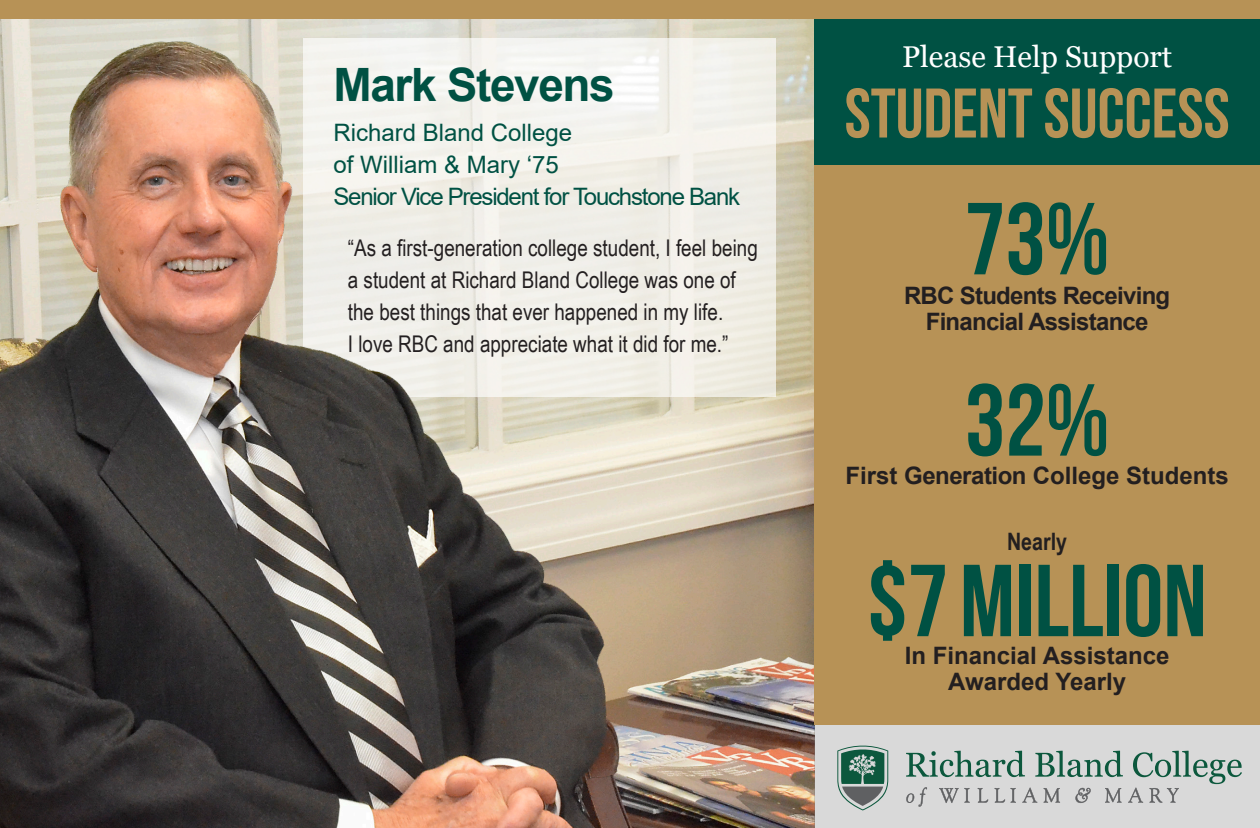
<style>
.page{position:relative;width:1260px;height:828px;background:#fff}
.page>*{position:absolute;margin:0;border:0;box-sizing:border-box;transform-origin:0 0}
.t1{font:102px "Bebas Neue";color:#005143}
.t2{font:70px "Bebas Neue";color:#b79256}
.t3{font:700 46px "Arial";letter-spacing:-.03em;color:#005143}
.t4{font:30px "Georgia";color:#fff}
.t5{font:700 24px "Arial";color:#231f20}
.t6{font:700 24px "Arial";letter-spacing:-.02em;color:#231f20}
.t7{font:24px "Arial";color:#005143}
.t8{font:24px "Arial";letter-spacing:-.05em;color:#005143}
.t9{font:700 24px "Arial Narrow";color:#231f20}
.t10{font:23px/32px "Arial Narrow";color:#231f20}
</style>
<div class="page">
<div style="left:814px;top:9px;width:446px;height:157px;background:#005143"></div>
<div style="left:814px;top:166px;width:446px;height:559px;background:#b79256"></div>
<div style="left:814px;top:725px;width:446px;height:103px;background:#d9d9d9"></div>
<svg style="left:906px;top:751px;width:336px;height:56px"></svg>
<svg style="left:837px;top:746px;width:51px;height:64px"></svg>
<img style="left:0;top:19px;width:800px;height:809px">
<div style="left:0;top:0;width:1260px;height:19px;background:#b79256"></div>
<p class="t3" style="left:334px;top:53px;width:283px">Mark Stevens</p>
<p class="t7" style="left:334px;top:116px;width:240px">Richard Bland College</p>
<p class="t7" style="left:334px;top:148px;width:227px">of William &amp; Mary ‘75</p>
<p class="t8" style="left:334px;top:180px;width:408px">Senior Vice President for Touchstone Bank</p>
<p class="t10" style="left:348px;top:231px;width:411px">“As a first-generation college student, I feel being a student at Richard Bland College was one of the best things that ever happened in my life.</p>
<p class="t10" style="left:348px;top:327px;width:382px">I love RBC and appreciate what it did for me.”</p>
<p class="t4" style="left:902px;top:38px;width:272px">Please Help Support</p>
<p class="t2" style="left:845px;top:75px;width:387px">STUDENT SUCCESS</p>
<p class="t1" style="left:965px;top:183px;width:146px">73%</p>
<p class="t6" style="left:926px;top:305px;width:224px">Financial Assistance</p>
<p class="t6" style="left:904px;top:279px;width:268px">RBC Students Receiving</p>
<p class="t1" style="left:965px;top:364px;width:146px">32%</p>
<p class="t5" style="left:846px;top:458px;width:385px">First Generation College Students</p>
<p class="t9" style="left:1007px;top:524px;width:62px">Nearly</p>
<p class="t1" style="left:867px;top:545px;width:341px">$7 MILLION</p>
<p class="t5" style="left:905px;top:639px;width:266px">In Financial Assistance</p>
<p class="t5" style="left:948px;top:665px;width:179px">Awarded Yearly</p>
</div>
